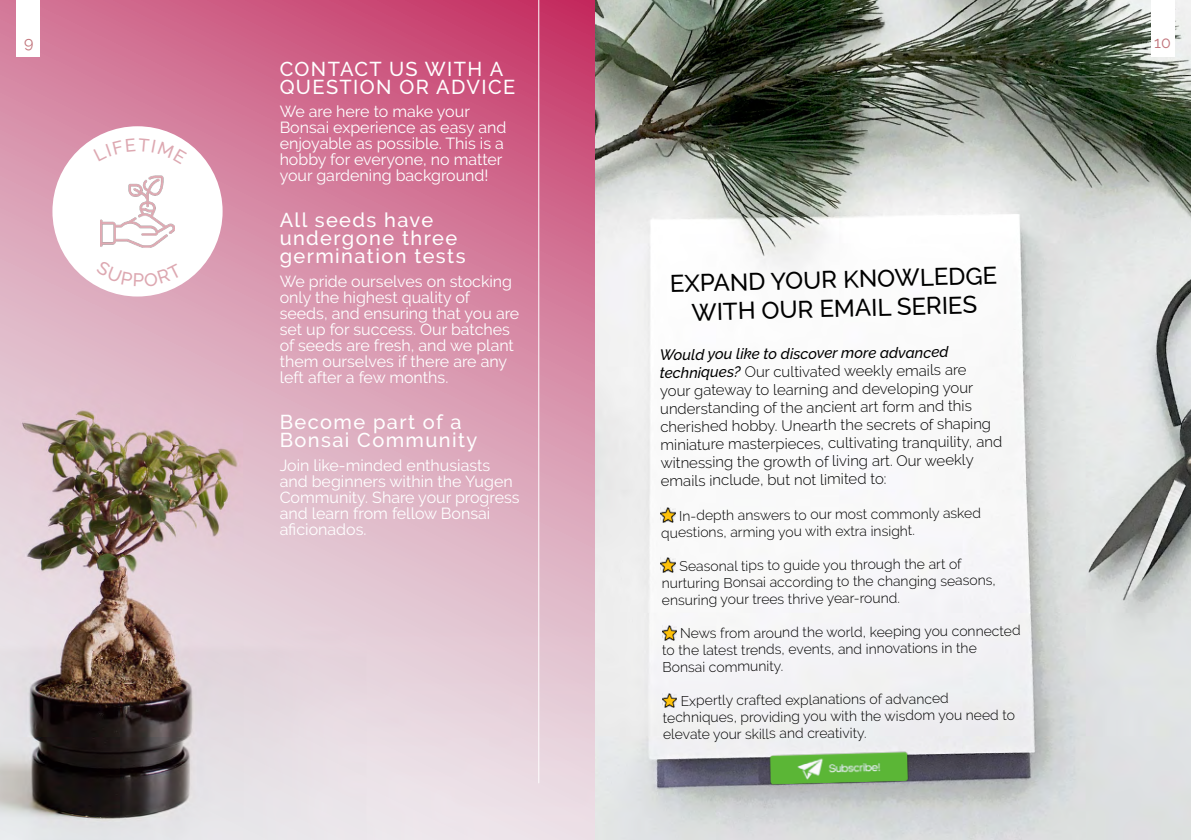
<style>
.page{position:relative;width:1191px;height:840px;background:#fff}
.page>*{position:absolute;margin:0;border:0;box-sizing:border-box;transform-origin:0 0}
.t1{font:500 24px/28.6px "Raleway";color:#000;text-align:center}
.t2{font:500 20px/18px "Raleway";letter-spacing:.07em;color:#fff}
.t3{font:16px/16px "Raleway";color:#fff}
.t4{font:16px "Raleway";color:#c1747b}
.t5{font:300 15px/18px "Raleway";letter-spacing:-.01em;color:#000}
.t6{font:300 14px/16.6px "Raleway";color:#000}
.s1{font-weight:500;font-style:italic}
</style>
<div class="page">
<img style="left:0;top:0;width:1191px;height:839px">
<hr style="left:538px;top:0;width:1px;height:782px;background:#fff">
<div style="left:16px;top:0;width:24px;height:57px;background:#fff"></div>
<div style="left:52px;top:126px;width:171px;height:170px;background:#fff;border-radius:50%"></div>
<img style="left:100px;top:175px;width:75px;height:73px">
<div style="left:1150px;top:0;width:24px;height:57px;background:#fff"></div>
<img style="left:660px;top:507px;width:15px;height:15px">
<img style="left:660px;top:557px;width:15px;height:15px">
<img style="left:662px;top:625px;width:15px;height:15px">
<img style="left:662px;top:692px;width:15px;height:15px">
<img style="left:766px;top:749px;width:148px;height:41px">
<svg style="left:93px;top:138px;width:94px;height:4px"></svg>
<p class="t4" style="left:24px;top:33px;width:11px">9</p>
<p class="t2" style="left:280px;top:59px;width:237px">CONTACT US WITH A<br>QUESTION OR ADVICE</p>
<p class="t3" style="left:280px;top:103px;width:228px">We are here to make your<br>Bonsai experience as easy and enjoyable as possible. This is a hobby for everyone, no matter your gardening background!</p>
<p class="t2" style="left:280px;top:211px;width:187px">All seeds have undergone three germination tests</p>
<p class="t3" style="left:280px;top:273px;width:241px">We pride ourselves on stocking only the highest quality of seeds, and ensuring that you are set up for success. Our batches of seeds are fresh, and we plant them ourselves if there are any left after a few months.</p>
<p class="t2" style="left:280px;top:413px;width:199px">Become part of a<br>Bonsai Community</p>
<p class="t3" style="left:280px;top:457px;width:241px">Join like-minded enthusiasts and beginners within the Yugen<br>Community. Share your progress and learn from fellow Bonsai aficionados.</p>
<h1 class="t1" style="left:670px;top:268px;width:329px;rotate:-1deg">EXPAND YOUR KNOWLEDGE<br>WITH OUR EMAIL SERIES</h1>
<p class="t5" style="left:659px;top:344px;width:344px"><span class="s1">Would you like to discover more advanced techniques?</span> Our cultivated weekly emails are<br>your gateway to learning and developing your understanding of the ancient art form and this cherished hobby. Unearth the secrets of shaping miniature masterpieces, cultivating tranquility, and witnessing the growth of living art. Our weekly emails include, but not limited to:</p>
<p class="t6" style="left:661px;top:508px;width:321px;text-indent:18px;rotate:-1deg">In-depth answers to our most commonly asked questions, arming you with extra insight.</p>
<p class="t6" style="left:661px;top:559px;width:336px;text-indent:18px;rotate:-1deg">Seasonal tips to guide you through the art of nurturing Bonsai according to the changing seasons, ensuring your trees thrive year-round.</p>
<p class="t6" style="left:661px;top:626px;width:360px;text-indent:18px;rotate:-1deg">Newsf rom around the world,keeping you connected to the latest trends, events, and innovations in the<br>Bonsai community.</p>
<p class="t6" style="left:662px;top:693px;width:354px;text-indent:18px;rotate:-1deg">Expertly crafted explanations ofadvanced techniques, providing you with the wisdom you need to elevate your skills and creativity.</p>
<p class="t4" style="left:1154px;top:33px;width:18px">10</p>
</div>
